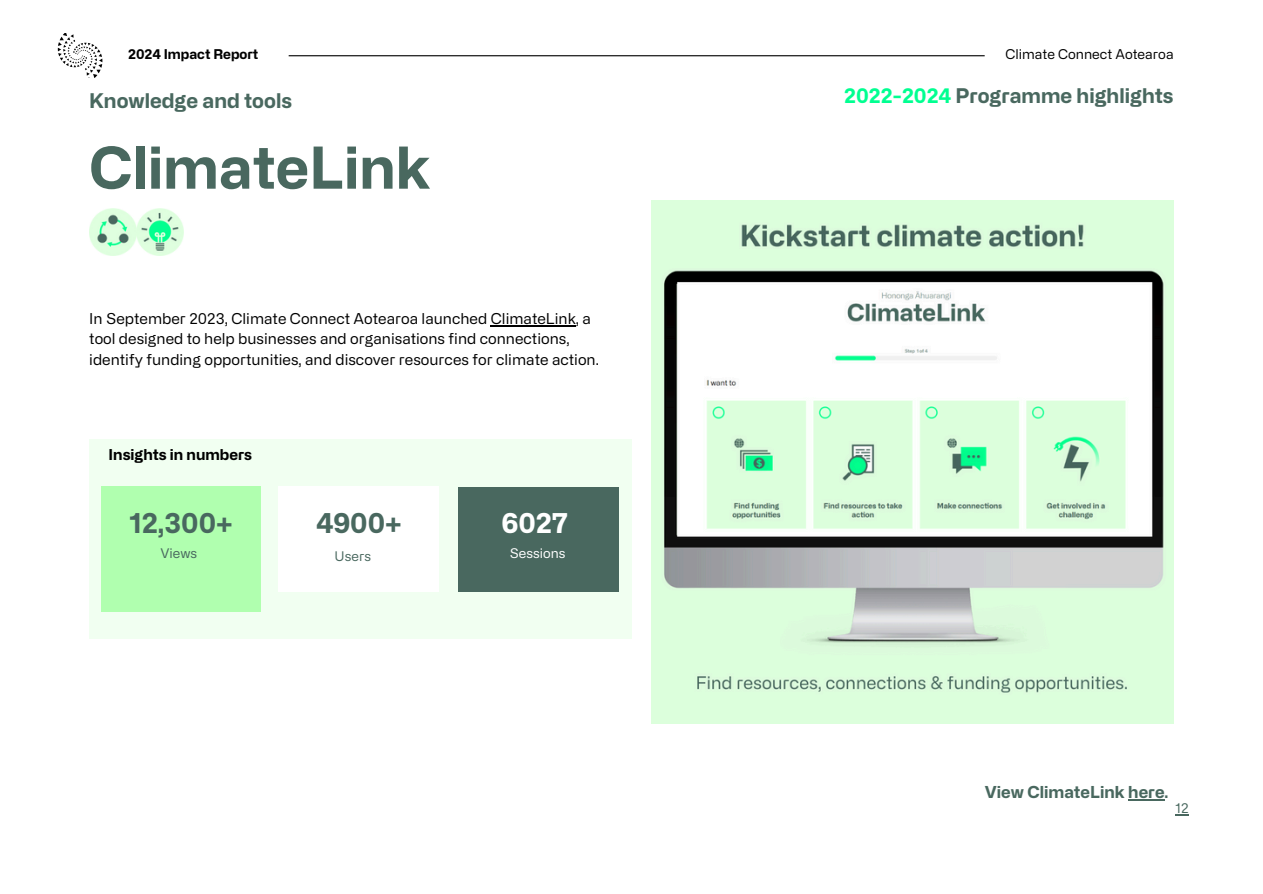
<style>
.page{position:relative;width:1263px;height:894px;background:#fff}
.page>*{position:absolute;margin:0;border:0;box-sizing:border-box;transform-origin:0 0}
.t1{font:700 57.75px "Alliance No.2";color:#49685f}
.t2{font:700 27.6px "Alliance No.2";color:#49685f}
.t3{font:700 27.6px "Alliance No.2";color:#fff}
.t4{font:700 20.25px "Alliance No.2";color:#49685f}
.t5{font:700 16.5px "Alliance No.2";color:#49685f}
.t6{font:15px/20.2px "Alliance No.2";color:#000}
.t7{font:700 15px "Alliance No.2";color:#000}
.t8{font:13.5px "Alliance No.2";color:#000}
.t9{font:700 13.5px "Alliance No.2";color:#000}
.t10{font:13.5px "Alliance No.2";color:#49685f}
.t11{font:13.35px "Alliance No.2";color:#49685f}
.t12{font:13.35px "Alliance No.2";color:#fff}
.s1{color:#00ff91}
</style>
<div class="page">
<hr style="left:289px;top:55px;width:696px;height:1px;background:#000">
<img style="left:57px;top:34px;width:46px;height:44px">
<img style="left:89px;top:208px;width:95px;height:47px">
<img style="left:652px;top:201px;width:522px;height:522px">
<div style="left:89px;top:439px;width:542px;height:199px;background:#f1fff1"></div>
<div style="left:101px;top:486px;width:159px;height:125px;background:#b0ffaf"></div>
<div style="left:278px;top:486px;width:161px;height:105px;background:#fff"></div>
<div style="left:458px;top:486px;width:160px;height:105px;background:#49685f"></div>
<hr style="left:491px;top:325px;width:85px;height:1px;background:#000">
<hr style="left:1128px;top:799px;width:37px;height:1px;background:#49685f">
<svg style="left:1175px;top:814px;width:14px;height:1px"></svg>
<p class="t9" style="left:128px;top:46px;width:132px">2024 Impact Report</p>
<p class="t8" style="left:1005px;top:46px;width:170px">Climate Connect Aotearoa</p>
<h2 class="t4" style="left:89px;top:88px;width:204px">Knowledge and tools</h2>
<h5 class="t4" style="left:844px;top:84px;width:331px"><span class="s1">2022-2024</span> Programme highlights</h5>
<p class="t1" style="left:89px;top:133px;width:343px">ClimateLink</p>
<p class="t6" style="left:89px;top:308px;width:511px">In September 2023, Climate Connect Aotearoa launched ClimateLink, a tool designed to help businesses and organisations find connections, identify funding opportunities, and discover resources for climate action.</p>
<p class="t7" style="left:109px;top:445px;width:145px">Insights in numbers</p>
<h6 class="t2" style="left:129px;top:506px;width:105px">12,300+</h6>
<p class="t11" style="left:160px;top:545px;width:38px">Views</p>
<p class="t2" style="left:316px;top:506px;width:87px">4900+</p>
<h3 class="t11" style="left:335px;top:548px;width:38px">Users</h3>
<h3 class="t3" style="left:501px;top:506px;width:68px">6027</h3>
<h1 class="t12" style="left:510px;top:545px;width:57px">Sessions</h1>
<h2 class="t5" style="left:985px;top:782px;width:185px">View ClimateLink here.</h2>
<h2 class="t10" style="left:1175px;top:799px;width:15px">12</h2>
</div>
